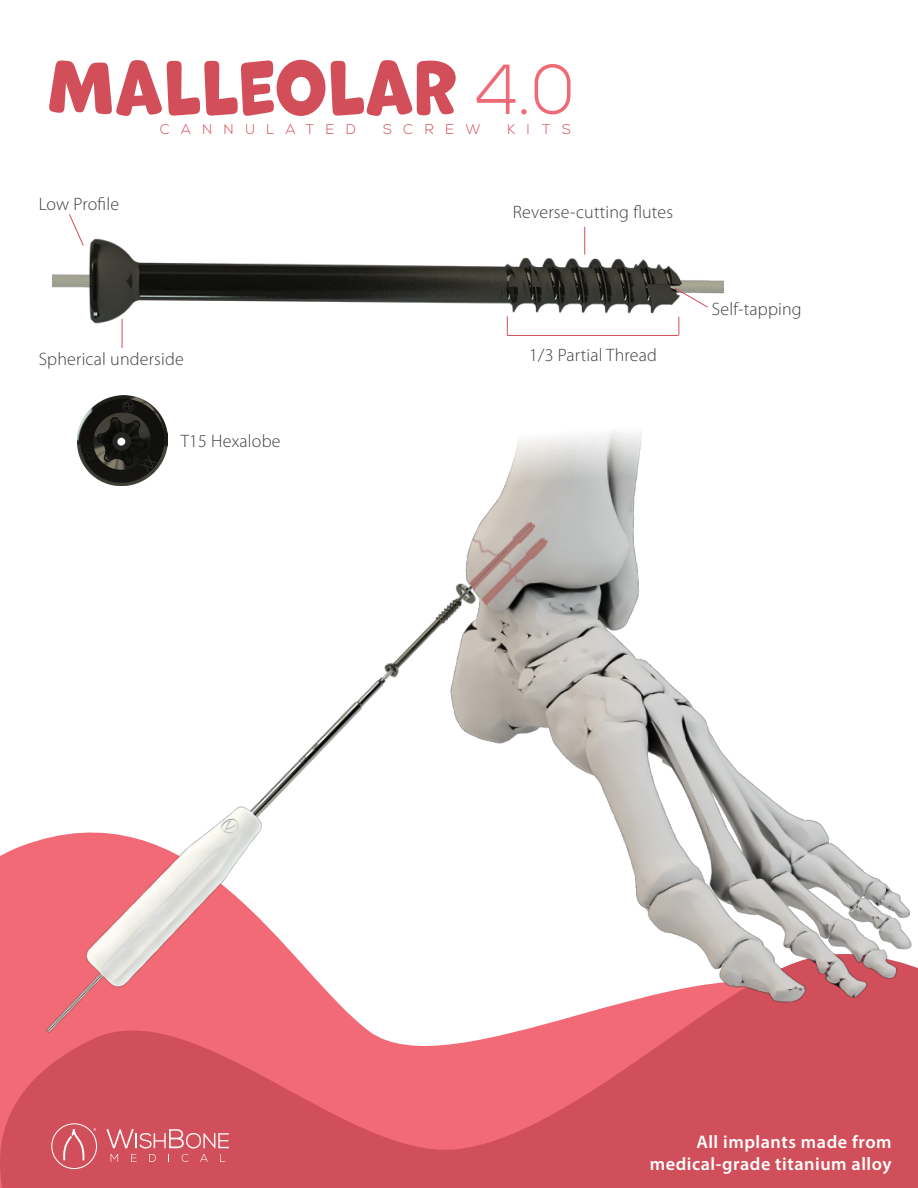
<style>
.page{position:relative;width:918px;height:1188px;background:#fff}
.page>*{position:absolute;margin:0;border:0;box-sizing:border-box;transform-origin:0 0}
.t1{font:70.5px "Marvin Round";letter-spacing:.01em;color:#d24f5a;scale:.95 1}
.t2{font:600 18.15px/22.6px "Myriad Pro";letter-spacing:.03em;color:#fff;text-align:right}
.t3{font:300 18px "Myriad Pro";letter-spacing:.01em;color:#3f403e}
.t4{font:300 14.1px "Nexa";letter-spacing:.825em;color:#d24f5a}
.s1{font-family:"Nexa";font-weight:300;color:#f06a76}
</style>
<div class="page">
<svg style="left:0;top:1062px;width:918px;height:126px;background:#d7545f"></svg>
<svg style="left:106px;top:1129px;width:123px;height:19px;background:#db777f"></svg>
<svg style="left:111px;top:1154px;width:7px;height:8px"></svg>
<svg style="left:131px;top:1154px;width:6px;height:8px"></svg>
<svg style="left:149px;top:1154px;width:7px;height:8px"></svg>
<svg style="left:182px;top:1154px;width:7px;height:8px"></svg>
<svg style="left:200px;top:1154px;width:8px;height:8px"></svg>
<svg style="left:220px;top:1154px;width:5px;height:8px"></svg>
<div style="left:51px;top:1123px;width:46px;height:46px;border:1px solid #fff;border-radius:50%"></div>
<svg style="left:63px;top:1129px;width:21px;height:31px"></svg>
<img style="left:0;top:431px;width:918px;height:631px">
<img style="left:77px;top:395px;width:91px;height:91px">
<img style="left:53px;top:236px;width:670px;height:97px">
<svg style="left:584px;top:227px;width:1px;height:28px"></svg>
<svg style="left:674px;top:288px;width:34px;height:20px"></svg>
<svg style="left:122px;top:319px;width:1px;height:29px"></svg>
<svg style="left:507px;top:316px;width:1px;height:20px"></svg>
<svg style="left:679px;top:317px;width:1px;height:18px"></svg>
<hr style="left:508px;top:335px;width:171px;height:1px;background:#d14f5a">
<svg style="left:69px;top:214px;width:15px;height:32px"></svg>
<h1 class="t1" style="left:47px;top:48px;width:557px">MALLEOLAR <span class="s1">4.0</span></h1>
<p class="t4" style="left:160px;top:121px;width:137px">CANNULA</p>
<p class="t4" style="left:306px;top:121px;width:52px">TED</p>
<p class="t4" style="left:383px;top:121px;width:99px">SCREW</p>
<p class="t4" style="left:507px;top:121px;width:24px">K I</p>
<p class="t4" style="left:542px;top:121px;width:30px">T S</p>
<p class="t3" style="left:39px;top:194px;width:82px">Low Profile</p>
<p class="t3" style="left:39px;top:349px;width:147px">Spherical underside</p>
<p class="t3" style="left:181px;top:431px;width:101px">T15 Hexalobe</p>
<p class="t3" style="left:513px;top:202px;width:162px">Reverse-cutting flutes</p>
<p class="t3" style="left:529px;top:345px;width:129px">1/3 Partial Thread</p>
<p class="t3" style="left:712px;top:299px;width:91px">Self-tapping</p>
<p class="t2" style="left:650px;top:1130px;width:243px">All implants made from medical-grade titanium alloy</p>
</div>
